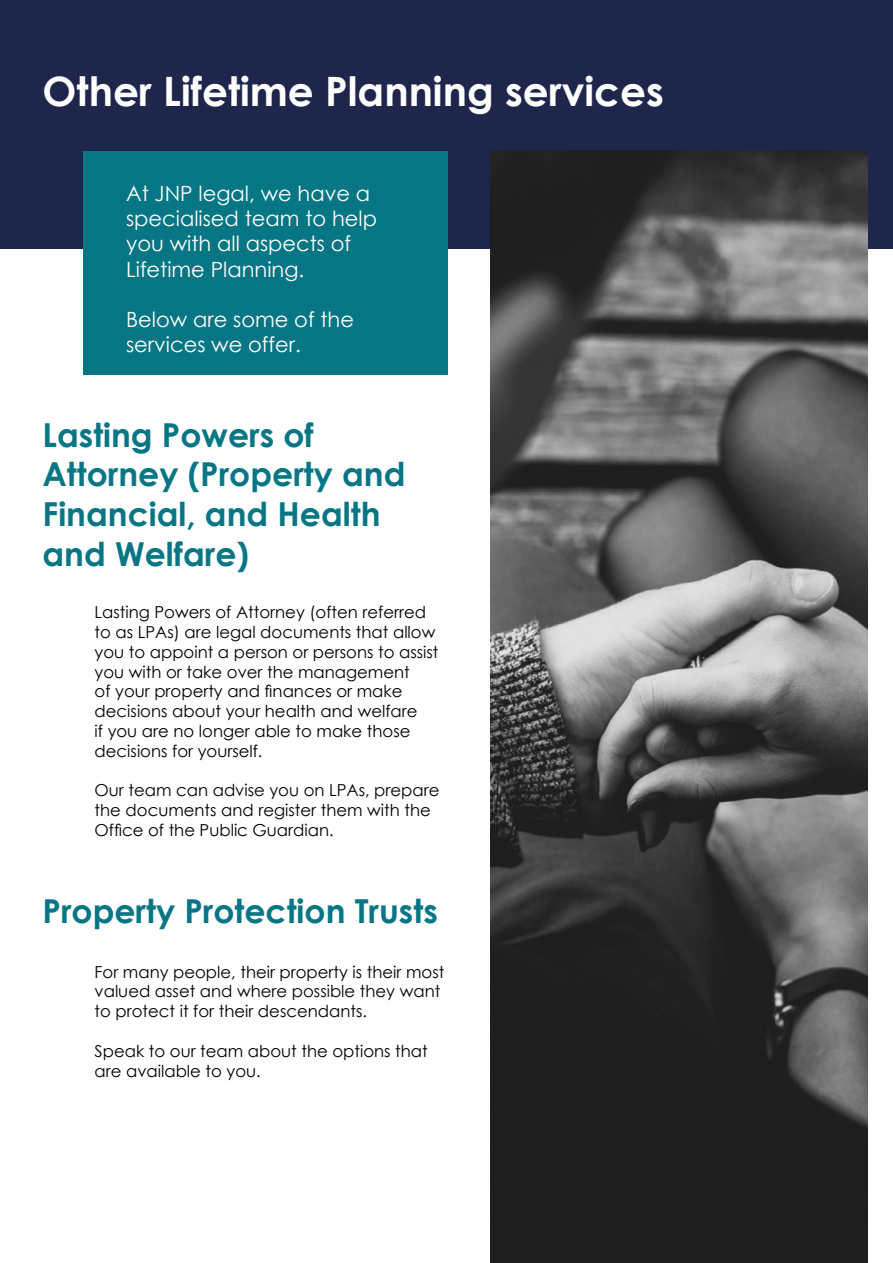
<style>
.page{position:relative;width:893px;height:1263px;background:#fff}
.page>*{position:absolute;margin:0;border:0;box-sizing:border-box;transform-origin:0 0}
.t1{font:700 40.5px "Century Gothic";color:#fff}
.t2{font:700 33px/39.6px "Century Gothic";color:#067685}
.t3{font:21px/25.2px "Century Gothic";color:#fff}
.t4{font:16.5px/19.8px "Century Gothic";color:#000}
</style>
<div class="page">
<div style="left:0;top:0;width:893px;height:249px;background:#1f264c"></div>
<img style="left:490px;top:151px;width:377px;height:1112px">
<div style="left:83px;top:151px;width:365px;height:223px;background:#067685"></div>
<h1 class="t1" style="left:43px;top:60px;width:623px">Other Lifetime Planning services</h1>
<p class="t3" style="left:126px;top:180px;width:252px">At JNP legal, we have a specialised team to help you with all aspects of<br>Lifetime Planning.</p>
<p class="t3" style="left:126px;top:306px;width:229px">Below are some of the services we offer.</p>
<h2 class="t2" style="left:43px;top:414px;width:365px">Lasting Powers of<br>Attorney (Property and<br>Financial, and Health and Welfare)</h2>
<p class="t4" style="left:95px;top:602px;width:345px">Lasting Powers of Attorney (often referred to as LPAs) are legal documents that allow you to appoint a person or persons to assist you with or take over the management<br>of your property and finances or make decisions about your health and welfare<br>if you are no longer able to make those decisions for yourself.</p>
<p class="t4" style="left:95px;top:780px;width:346px">Our team can advise you on LPAs, prepare the documents and register them with the<br>Office of the Public Guardian.</p>
<h2 class="t2" style="left:43px;top:889px;width:397px">Property Protection Trusts</h2>
<p class="t4" style="left:95px;top:961px;width:351px">For many people, their property is their most valued asset and where possible they want to protect it for their descendants.</p>
<p class="t4" style="left:95px;top:1041px;width:335px">Speak to our team about the options that are available to you.</p>
</div>
